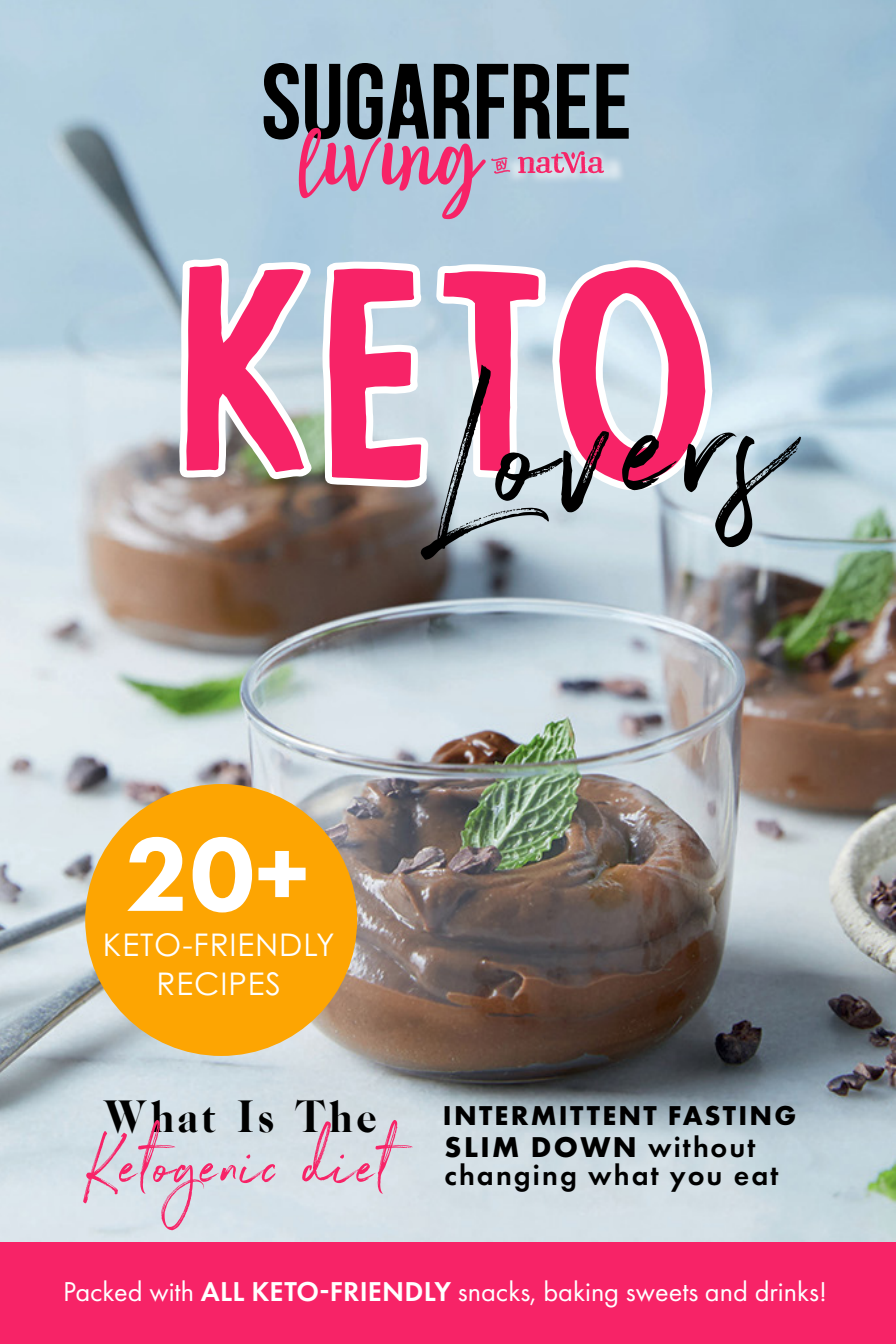
<style>
.page{position:relative;width:896px;height:1344px;background:#fff}
.page>*{position:absolute;margin:0;border:0;box-sizing:border-box;transform-origin:0 0}
._2__PREP___COOK{font:217.88px "Northwell";color:#000}
.t1{font:800 108.5px "Futura PT";color:#fff}
._2__PREP___COOK-2{font:75.42px "Northwell";letter-spacing:.03em;color:#f72367}
.Method{font:47.43px "Caslon CP";letter-spacing:.07em;color:#000}
.t2{font:31.15px "Century Gothic Pro";letter-spacing:.03em;color:#fff}
._2__PREP___COOK-3{font:600 29.75px/28px "Futura PT";letter-spacing:.07em;color:#000}
._2__PREP___COOK-4{font:28.35px "Futura PT";color:#fff}
._2__PREP___COOK-5{font:700 28.35px "Futura PT";letter-spacing:.08em;color:#000}
.s1{font-weight:700}
.s2{font-weight:600}
</style>
<div class="page">
<img style="left:0;top:0;width:896px;height:1242px">
<div style="left:0;top:1242px;width:896px;height:102px;background:#f72367"></div>
<svg style="left:264px;top:63px;width:365px;height:156px;background:#878899"></svg>
<div style="left:85px;top:784px;width:272px;height:272px;background:#fda502;border-radius:50%"></div>
<svg style="left:176px;top:255px;width:540px;height:241px"></svg>
<p class="_2__PREP___COOK" style="left:432px;top:305px;width:351px;rotate:-5deg">Lovers</p>
<p class="t1" style="left:125px;top:807px;width:186px">20+</p>
<p class="t2" style="left:103px;top:925px;width:233px">KETO-FRIENDLY</p>
<p class="t2" style="left:156px;top:965px;width:126px">RECIPES</p>
<p class="Method" style="left:103px;top:1092px;width:276px">What Is The</p>
<p class="_2__PREP___COOK-2" style="left:89px;top:1112px;width:303px">Ketogenic diet</p>
<p class="_2__PREP___COOK-5" style="left:443px;top:1097px;width:355px">INTERMITTENT FASTING</p>
<p class="_2__PREP___COOK-3" style="left:444px;top:1132px;width:336px"><span class="s1">SLIM DOWN</span> without changing what you eat</p>
<p class="_2__PREP___COOK-4" style="left:63px;top:1275px;width:766px">Packed with <span class="s2">ALL KETO-FRIENDLY</span> snacks, baking sweets and drinks!</p>
</div>
